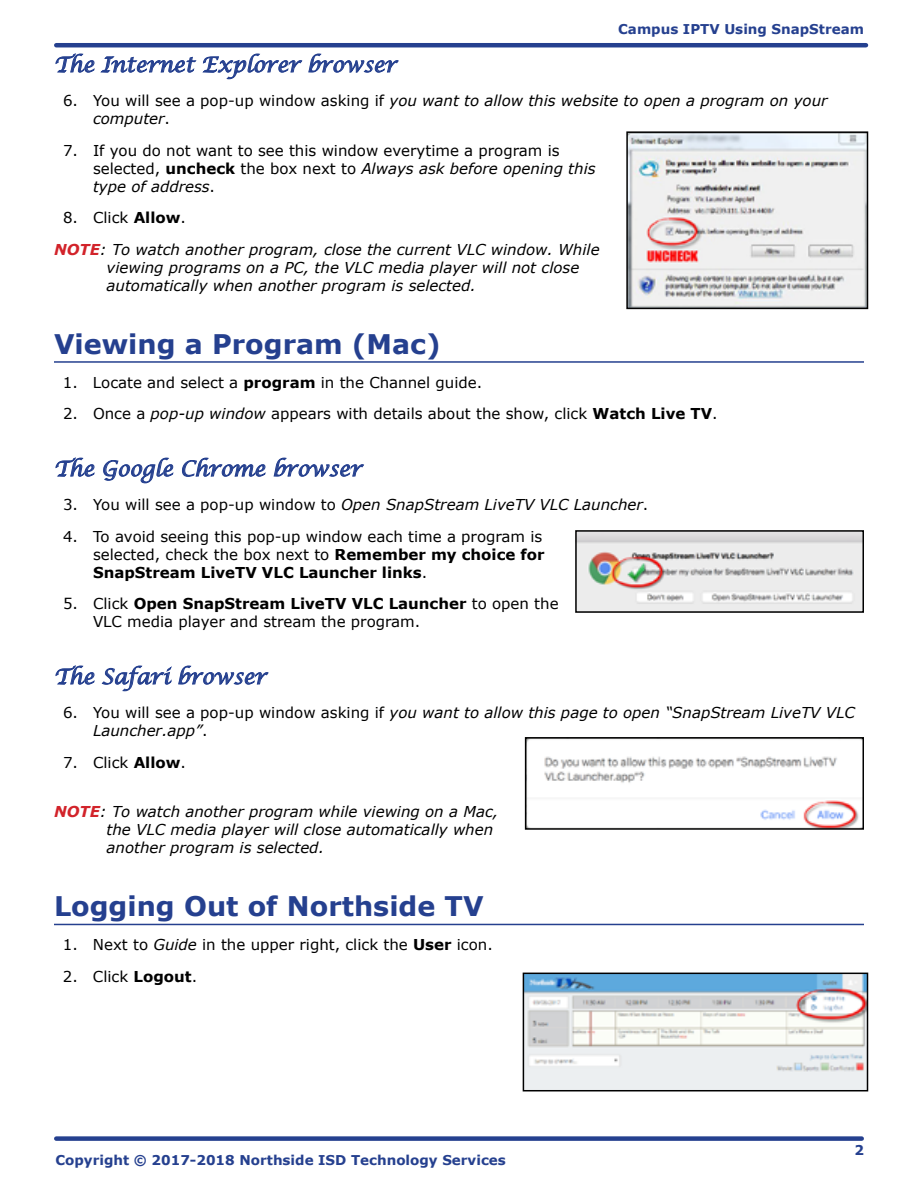
<style>
.page{position:relative;width:918px;height:1188px;background:#fff}
.page>*{position:absolute;margin:0;border:0;box-sizing:border-box;transform-origin:0 0}
.t1{font:700 27px "Verdana";color:#25408f}
.t2{font:italic 21px "Lucida Calligraphy";color:#25408f}
.t3{font:italic 15px/18px "Verdana";color:#000}
.t4{font:15px/18px "Verdana";color:#000}
.t5{font:700 13.5px "Verdana";color:#25408f}
.s1{font-style:normal}
.s2{font-weight:700}
.s3{font-style:italic}
.s4{font-weight:700;font-style:normal}
.s5{font-weight:700;color:#d2232a}
</style>
<div class="page">
<div style="left:56px;top:1136px;width:806px;height:5px;background:#25408f"></div>
<hr style="left:56px;top:43px;width:810px;height:4px;background:#25408f">
<hr style="left:54px;top:361px;width:810px;height:2px;background:#25408f">
<hr style="left:54px;top:924px;width:810px;height:1px;background:#25408f">
<svg style="left:55px;top:53px;width:344px;height:27px"></svg>
<svg style="left:55px;top:457px;width:40px;height:20px"></svg>
<svg style="left:103px;top:457px;width:71px;height:27px"></svg>
<svg style="left:182px;top:457px;width:84px;height:20px"></svg>
<svg style="left:273px;top:457px;width:91px;height:20px"></svg>
<svg style="left:55px;top:665px;width:40px;height:20px"></svg>
<svg style="left:101px;top:665px;width:168px;height:27px"></svg>
<img style="left:629px;top:134px;width:236px;height:172px">
<div style="left:626px;top:131px;width:242px;height:178px;border:2px solid #000"></div>
<img style="left:578px;top:533px;width:283px;height:77px">
<div style="left:575px;top:530px;width:289px;height:83px;border:2px solid #000"></div>
<img style="left:528px;top:740px;width:331px;height:87px">
<div style="left:525px;top:737px;width:339px;height:93px;border:2px solid #000"></div>
<img style="left:526px;top:976px;width:339px;height:112px">
<div style="left:523px;top:973px;width:345px;height:118px;border:2px solid #000"></div>
<p class="t5" style="left:618px;top:20px;width:247px">Campus IPTV Using SnapStream</p>
<h2 class="t2" style="left:54px;top:52px;width:344px">The Internet Explorer browser</h2>
<p class="t3" style="left:93px;top:92px;width:736px;text-indent:-30px"><span class="s1">6. You will see a pop-up window asking if</span> you want to allow this website to open a program on your computer<span class="s1">.</span></p>
<p class="t4" style="left:93px;top:141px;width:504px;text-indent:-30px">7. If you do not want to see this window everytime a program is selected, <span class="s2">uncheck</span> the box next to <span class="s3">Always ask before opening this type of address</span>.</p>
<p class="t3" style="left:54px;top:202px;width:547px;line-height:31.5px;text-indent:9px"><span class="s1">8. Click</span> <span class="s4">Allow</span><span class="s1">.<br></span><span class="s5">NOTE</span>: To watch another program, close the current VLC window. While</p>
<p class="t3" style="left:107px;top:258px;width:474px">viewing programs on a PC, the VLC media player will not close automatically when another program is selected.</p>
<h1 class="t1" style="left:54px;top:325px;width:388px">Viewing a Program (Mac)</h1>
<p class="t4" style="left:63px;top:373px;width:421px">1. Locate and select a <span class="s2">program</span> in the Channel guide.</p>
<p class="t4" style="left:63px;top:405px;width:656px">2. Once a <span class="s3">pop-up window</span> appears with details about the show, click <span class="s2">Watch Live TV</span>.</p>
<h2 class="t2" style="left:54px;top:456px;width:309px">The Google Chrome browser</h2>
<p class="t3" style="left:63px;top:496px;width:587px"><span class="s1">3. You will see a pop-up window to</span> Open SnapStream LiveTV VLC Launcher<span class="s1">.</span></p>
<p class="t4" style="left:93px;top:527px;width:453px;text-indent:-30px">4. To avoid seeing this pop-up window each time a program is selected, check the box next to <span class="s2">Remember my choice for<br>SnapStream LiveTV VLC Launcher links</span>.</p>
<p class="t4" style="left:93px;top:595px;width:467px;text-indent:-30px">5. Click <span class="s2">Open SnapStream LiveTV VLC Launcher</span> to open the<br>VLC media player and stream the program.</p>
<h2 class="t2" style="left:54px;top:664px;width:214px">The Safari browser</h2>
<p class="t3" style="left:93px;top:704px;width:763px;text-indent:-30px"><span class="s1">6. You will see a pop-up window asking if</span> you want to allow this page to open “SnapStream LiveTV VLC<br>Launcher.app”<span class="s1">.</span></p>
<p class="t4" style="left:63px;top:753px;width:125px">7. Click <span class="s2">Allow</span>.</p>
<p class="t3" style="left:107px;top:803px;width:393px;text-indent:-52px"><span class="s5">NOTE</span>: To watch another program while viewing on a Mac, the VLC media player will close automatically when another program is selected.</p>
<h1 class="t1" style="left:54px;top:887px;width:431px">Logging Out of Northside TV</h1>
<p class="t4" style="left:63px;top:936px;width:431px">1. Next to <span class="s3">Guide</span> in the upper right, click the <span class="s2">User</span> icon.</p>
<p class="t4" style="left:63px;top:967px;width:136px">2. Click <span class="s2">Logout</span>.</p>
<p class="t5" style="left:56px;top:1151px;width:452px">Copyright © 2017-2018 Northside ISD Technology Services</p>
<p class="t5" style="left:855px;top:1141px;width:11px">2</p>
</div>
